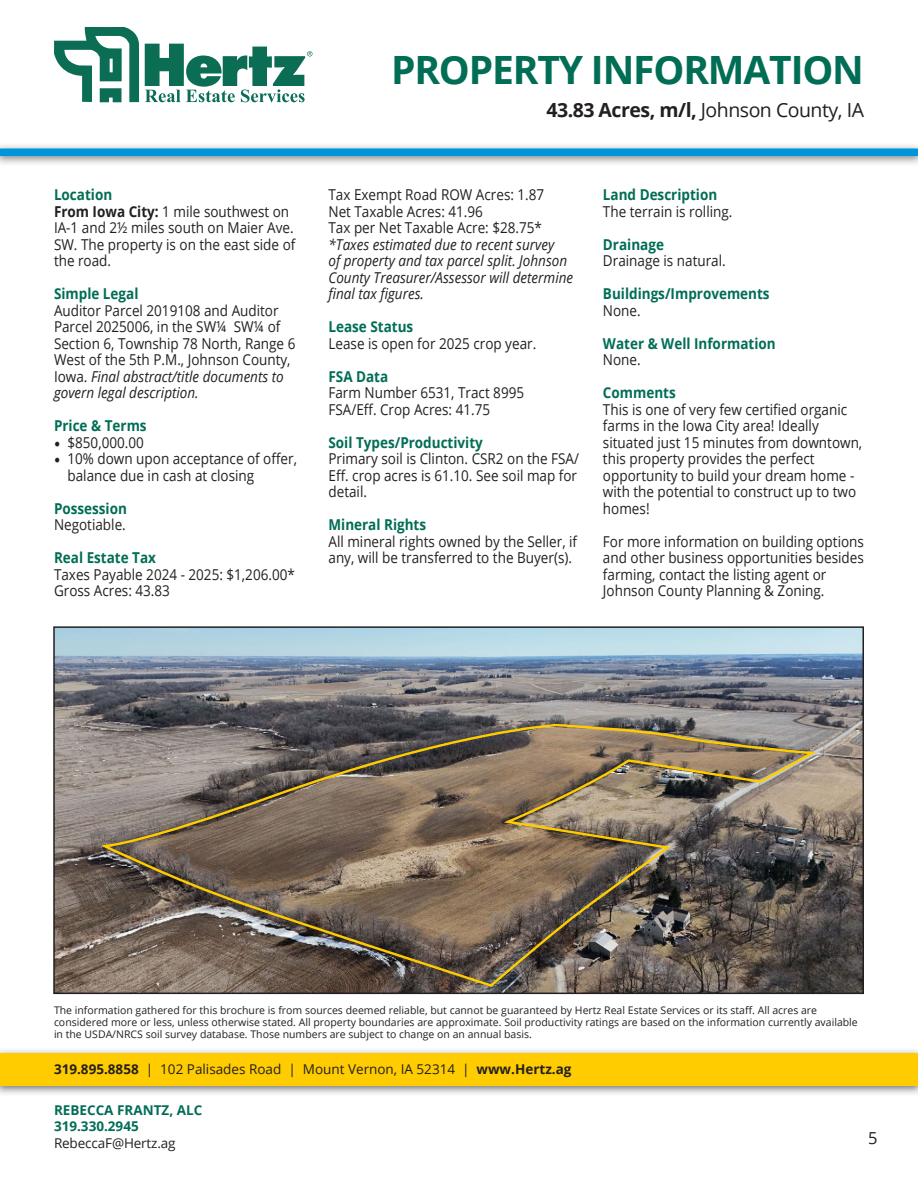
<style>
.page{position:relative;width:918px;height:1188px;background:#fff}
.page>*{position:absolute;margin:0;border:0;box-sizing:border-box;transform-origin:0 0}
.t1{font:700 39px "Open Sans";letter-spacing:-.03em;color:#006d55}
.t2{font:19.5px "Open Sans";letter-spacing:-.025em;color:#231f20}
.t3{font:16.5px "Open Sans";color:#231f20}
.t4{font:15px/16.5px "Open Sans";color:#231f20;scale:.9 1}
.t5{font:700 15px "Open Sans";color:#006d55;scale:.9 1}
.t6{font:italic 15px/16.5px "Open Sans";color:#231f20;scale:.9 1}
.t7{font:13.5px "Open Sans";color:#231f20}
.t8{font:700 13.5px/16.5px "Open Sans";color:#006d55}
.t9{font:10.5px/12px "Open Sans";color:#231f20}
.s1{font-weight:700;color:#006d55}
.s2{font-weight:700}
.s3{font-style:italic}
.s4{font-family:"Minion Pro";font-size:18px}
</style>
<div class="page">
<img style="left:0;top:1050px;width:918px;height:44px">
<div style="left:0;top:1053px;width:918px;height:32px;background:#fc0"></div>
<svg style="left:54px;top:27px;width:85px;height:75px"></svg>
<svg style="left:145px;top:44px;width:167px;height:58px"></svg>
<div style="left:0;top:148px;width:918px;height:8px;background:#0095da"></div>
<img style="left:56px;top:629px;width:805px;height:362px">
<svg style="left:103px;top:725px;width:717px;height:266px;background:#776a5b"></svg>
<div style="left:53px;top:626px;width:811px;height:368px;border:2px solid #231f20"></div>
<h1 class="t1" style="left:391px;top:42px;width:474px">PROPERTY INFORMATION</h1>
<p class="t4" style="left:54px;top:186px;width:270px"><span class="s1">Location<br></span><span class="s2">From Iowa City:</span> 1 mile southwest on<br>IA-1 and 2½ miles south on Maier Ave.<br>SW. The property is on the east side of the road.</p>
<p class="t5" style="left:54px;top:283px;width:95px">Simple Legal</p>
<p class="t4" style="left:54px;top:302px;width:270px">Auditor Parcel 2019108 and Auditor Parcel 2025006, in the SW¼ SW¼ of Section 6, Township 78 North, Range 6<br>West of the 5th P.M., Johnson County, Iowa. <span class="s3">Final abstract/title documents to govern legal description.</span></p>
<p class="t5" style="left:54px;top:415px;width:104px">Price &amp; Terms</p>
<p class="t4" style="left:54px;top:434px;width:101px"><span class="s4">•</span> $850,000.00</p>
<p class="t4" style="left:68px;top:450px;width:257px;text-indent:-14px"><span class="s4">•</span> 10% down upon acceptance of offer, balance due in cash at closing</p>
<p class="t5" style="left:54px;top:498px;width:83px">Possession</p>
<p class="t4" style="left:54px;top:516px;width:81px">Negotiable.</p>
<p class="t5" style="left:54px;top:547px;width:115px">Real Estate Tax</p>
<p class="t4" style="left:54px;top:566px;width:269px">Taxes Payable 2024 - 2025: $1,206.00*<br>Gross Acres: 43.83</p>
<h2 class="t2" style="left:546px;top:97px;width:319px"><span class="s2">43.83 Acres, m/l,</span> Johnson County, IA</h2>
<p class="t4" style="left:328px;top:186px;width:241px">Tax Exempt Road ROW Acres: 1.87<br>Net Taxable Acres: 41.96<br>Tax per Net Taxable Acre: $28.75*</p>
<p class="t6" style="left:328px;top:236px;width:273px">*Taxes estimated due to recent survey<br>of property and tax parcel split. Johnson County Treasurer/Assessor will determine final tax figures.</p>
<p class="t5" style="left:328px;top:316px;width:96px">Lease Status</p>
<p class="t4" style="left:328px;top:335px;width:232px">Lease is open for 2025 crop year.</p>
<p class="t5" style="left:328px;top:366px;width:68px">FSA Data</p>
<p class="t4" style="left:328px;top:384px;width:219px">Farm Number 6531, Tract 8995<br>FSA/Eff. Crop Acres: 41.75</p>
<p class="t5" style="left:328px;top:432px;width:173px">Soil Types/Productivity</p>
<p class="t4" style="left:328px;top:450px;width:280px">Primary soil is Clinton. CSR2 on the FSA/<br>Eff. crop acres is 61.10. See soil map for detail.</p>
<p class="t5" style="left:328px;top:514px;width:110px">Mineral Rights</p>
<p class="t4" style="left:328px;top:533px;width:278px">All mineral rights owned by the Seller, if any, will be transferred to the Buyer(s).</p>
<p class="t5" style="left:603px;top:184px;width:129px">Land Description</p>
<p class="t4" style="left:603px;top:203px;width:145px">The terrain is rolling.</p>
<p class="t5" style="left:603px;top:234px;width:69px">Drainage</p>
<p class="t4" style="left:603px;top:252px;width:138px">Drainage is natural.</p>
<p class="t5" style="left:603px;top:283px;width:187px">Buildings/Improvements</p>
<p class="t4" style="left:603px;top:302px;width:43px">None.</p>
<p class="t5" style="left:603px;top:333px;width:193px">Water &amp; Well Information</p>
<p class="t4" style="left:603px;top:351px;width:43px">None.</p>
<p class="t5" style="left:603px;top:382px;width:82px">Comments</p>
<p class="t4" style="left:603px;top:401px;width:290px">This is one of very few certified organic farms in the Iowa City area! Ideally situated just 15 minutes from downtown, this property provides the perfect opportunity to build your dream home - with the potential to construct up to two homes!</p>
<p class="t4" style="left:603px;top:533px;width:292px">For more information on building options and other business opportunities besides farming, contact the listing agent or Johnson County Planning &amp; Zoning.</p>
<p class="t9" style="left:54px;top:1003px;width:805px">The information gathered for this brochure is from sources deemed reliable, but cannot be guaranteed by Hertz Real Estate Services or its staff. All acres are considered more or less, unless otherwise stated. All property boundaries are approximate. Soil productivity ratings are based on the information currently available in the USDA/NRCS soil survey database. Those numbers are subject to change on an annual basis.</p>
<p class="t7" style="left:54px;top:1059px;width:519px"><span class="s2">319.895.8858</span> | 102 Palisades Road | Mount Vernon, IA 52314 | <span class="s2">www.Hertz.ag</span></p>
<p class="t8" style="left:54px;top:1101px;width:150px">REBECCA FRANTZ, ALC<br>319.330.2945</p>
<p class="t7" style="left:54px;top:1133px;width:123px">RebeccaF@Hertz.ag</p>
<p class="t3" style="left:868px;top:1127px;width:11px">5</p>
</div>
